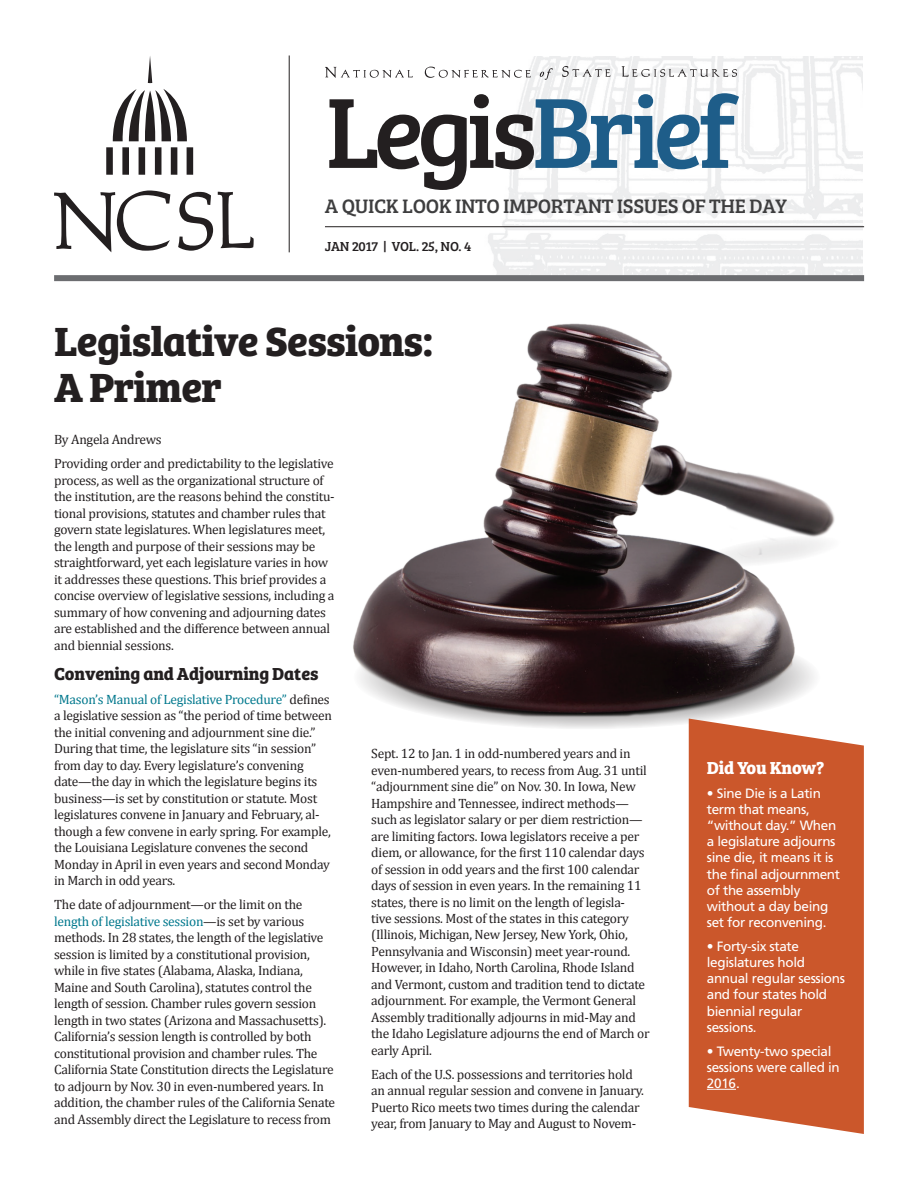
<style>
.page{position:relative;width:918px;height:1188px;background:#fff}
.page>*{position:absolute;margin:0;border:0;box-sizing:border-box;transform-origin:0 0}
.t1{font:103.2px "Bree Serif";letter-spacing:-.06em;color:#231f20}
.t2{font:700 42.3px/45.8px "Bree Serif";letter-spacing:-.02em;color:#231f20}
.t3{font:20.25px "Bree Serif";letter-spacing:-.02em;color:#3e3e3f}
.t4{font:700 18px "Bree Serif";letter-spacing:-.01em;color:#231f20}
.t5{font:700 18px "Bree Serif";letter-spacing:-.01em;color:#fff}
.t6{font:13.5px/16.5px "Cambria";letter-spacing:-.02em;color:#231f20}
.t7{font:13.5px/16.2px "Frutiger LT Std";letter-spacing:-.025em;color:#fff}
.t8{font:13.5px "Bree Serif";letter-spacing:-.01em;color:#231f20}
.s1{color:#1e5d89}
.s2{color:#00788d}
</style>
<div class="page">
<svg style="left:54px;top:191px;width:116px;height:61px"></svg>
<svg style="left:178px;top:192px;width:76px;height:59px"></svg>
<svg style="left:148px;top:56px;width:4px;height:27px"></svg>
<svg style="left:113px;top:89px;width:74px;height:52px"></svg>
<div style="left:171px;top:147px;width:6px;height:28px;background:#231f20"></div>
<div style="left:187px;top:147px;width:6px;height:28px;background:#231f20"></div>
<div style="left:155px;top:147px;width:6px;height:28px;background:#231f20"></div>
<div style="left:139px;top:147px;width:6px;height:28px;background:#231f20"></div>
<div style="left:122px;top:147px;width:7px;height:28px;background:#231f20"></div>
<div style="left:106px;top:147px;width:7px;height:28px;background:#231f20"></div>
<div style="left:54px;top:275px;width:810px;height:6px;background:#6c6d70"></div>
<hr style="left:325px;top:226px;width:539px;height:1px;background:#231f20">
<hr style="left:289px;top:56px;width:1px;height:196px;background:#231f20">
<svg style="left:325px;top:67px;width:88px;height:11px"></svg>
<svg style="left:425px;top:67px;width:106px;height:11px"></svg>
<svg style="left:540px;top:68px;width:13px;height:12px"></svg>
<svg style="left:562px;top:66px;width:48px;height:12px"></svg>
<svg style="left:622px;top:66px;width:115px;height:12px"></svg>
<img style="left:353px;top:323px;width:482px;height:424px">
<svg style="left:689px;top:719px;width:175px;height:415px;background:#ce6138"></svg>
<svg style="left:707px;top:1089px;width:29px;height:1px"></svg>
<h1 class="t1" style="left:325px;top:55px;width:412px">Legis<span class="s1">Brief</span></h1>
<h3 class="t3" style="left:325px;top:191px;width:463px">A QUICK LOOK INTO IMPORTANT ISSUES OF THE DAY</h3>
<p class="t8" style="left:325px;top:237px;width:148px">JAN 2017 | VOL. 25, NO. 4</p>
<h2 class="t2" style="left:54px;top:316px;width:381px">Legislative Sessions:<br>A Primer</h2>
<p class="t6" style="left:54px;top:428px;width:281px;line-height:24px">By Angela Andrews<br>Providing order and predictability to the legislative</p>
<p class="t6" style="left:54px;top:472px;width:282px">process, as well as the organizational structure of the institution, are the reasons behind the constitu&shy;tional provisions, statutes and chamber rules that govern state legislatures. When legislatures meet, the length and purpose of their sessions may be straightforward, yet each legislature varies in how it addresses these questions. This brief provides a concise overview of legislative sessions, including a summary of how convening and adjourning dates are established and the difference between annual and biennial sessions.</p>
<h3 class="t4" style="left:54px;top:660px;width:266px">Convening and Adjourning Dates</h3>
<p class="t6" style="left:54px;top:691px;width:280px"><span class="s2">“Mason’s Manual of Legislative Procedure”</span> defines a legislative session as “the period of time between the initial convening and adjournment sine die.” During that time, the legislature sits “in session” from day to day. Every legislature’s convening date—the day in which the legislature begins its business—is set by constitution or statute. Most legislatures convene in January and February, al&shy;though a few convene in early spring. For example, the Louisiana Legislature convenes the second Monday in April in even years and second Monday in March in odd years.</p>
<p class="t6" style="left:54px;top:896px;width:283px">The date of adjournment—or the limit on the <span class="s2">length of legislative session</span>—is set by various methods. In 28 states, the length of the legislative session is limited by a constitutional provision, while in five states (Alabama, Alaska, Indiana, Maine and South Carolina), statutes control the length of session. Chamber rules govern session length in two states (Arizona and Massachusetts).<br>California’s session length is controlled by both constitutional provision and chamber rules. The California State Constitution directs the Legislature to adjourn by Nov. 30 in even-numbered years. In addition, the chamber rules of the California Senate and Assembly direct the Legislature to recess from</p>
<p class="t6" style="left:371px;top:745px;width:280px">Sept. 12 to Jan. 1 in odd-numbered years and in even-numbered years, to recess from Aug. 31 until “adjournment sine die” on Nov. 30. In Iowa, New Hampshire and Tennessee, indirect methods— such as legislator salary or per diem restriction— are limiting factors. Iowa legislators receive a per diem, or allowance, for the first 110 calendar days of session in odd years and the first 100 calendar days of session in even years. In the remaining 11 states, there is no limit on the length of legisla-<br>tive sessions. Most of the states in this category (Illinois, Michigan, New Jersey, New York, Ohio, Pennsylvania and Wisconsin) meet year-round.<br>However, in Idaho, North Carolina, Rhode Island and Vermont, custom and tradition tend to dictate adjournment. For example, the Vermont General Assembly traditionally adjourns in mid-May and the Idaho Legislature adjourns the end of March or early April.</p>
<p class="t6" style="left:371px;top:1066px;width:274px">Each of the U.S. possessions and territories hold an annual regular session and convene in January.<br>Puerto Rico meets two times during the calendar year, from January to May and August to Novem-</p>
<h3 class="t5" style="left:707px;top:754px;width:119px">Did You Know?</h3>
<p class="t7" style="left:707px;top:785px;width:135px">• Sine Die is a Latin term that means, “without day.” When a legislature adjourns sine die, it means it is the final adjournment of the assembly without a day being set for reconvening.</p>
<p class="t7" style="left:707px;top:938px;width:140px">• Forty-six state legislatures hold annual regular sessions and four states hold biennial regular sessions.</p>
<p class="t7" style="left:707px;top:1043px;width:134px">• Twenty-two special sessions were called in<br>2016.</p>
</div>
